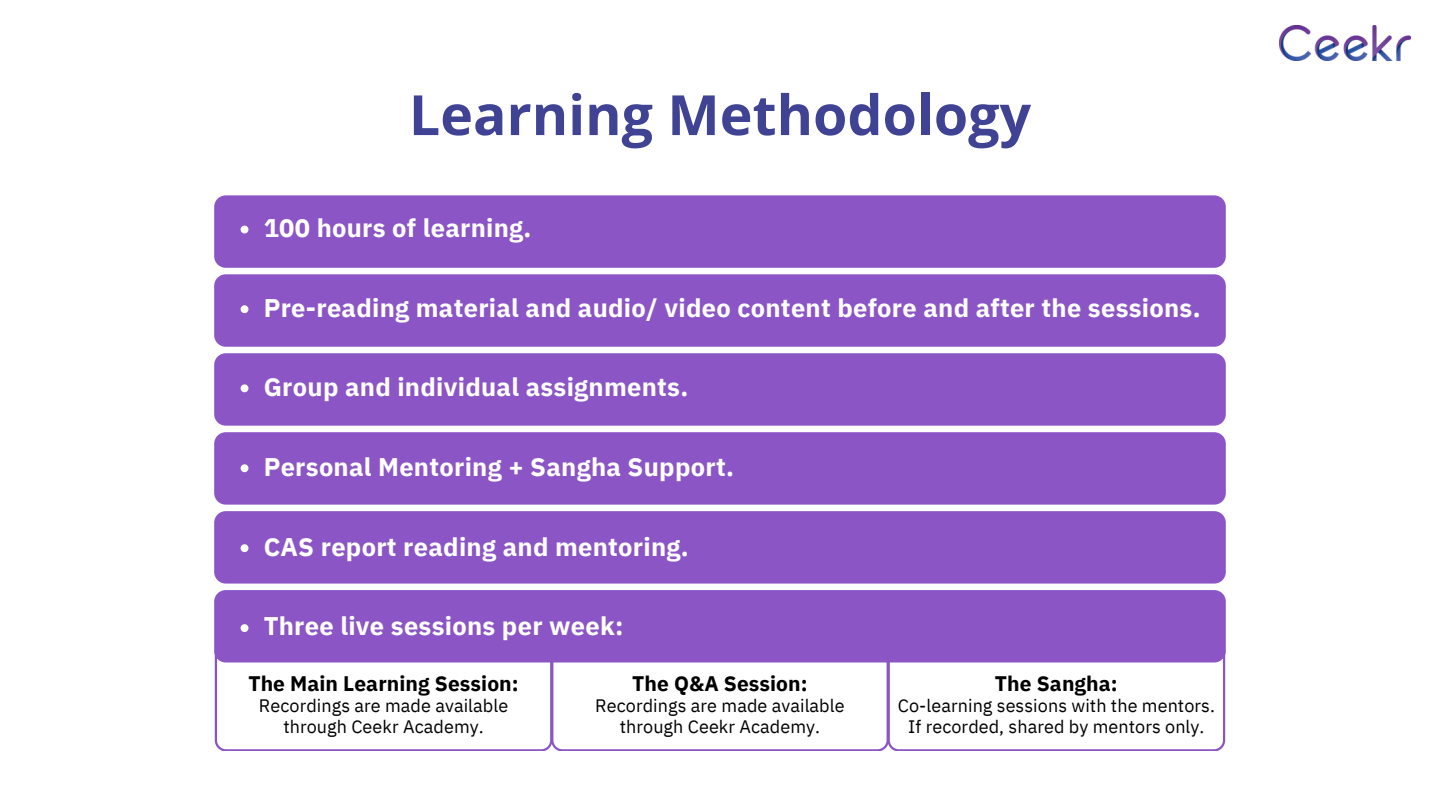
<style>
.page{position:relative;width:1440px;height:810px;background:#fff}
.page>*{position:absolute;margin:0;border:0;box-sizing:border-box;transform-origin:0 0}
.t1{font:700 55.5px "Open Sans";color:#404393}
.t2{font:700 25.5px "IBM Plex Sans";letter-spacing:.01em;color:#fff}
.t3{font:700 21px "IBM Plex Sans";letter-spacing:.005em;color:#000}
.t4{font:18px/20.2px "IBM Plex Sans";letter-spacing:.005em;color:#000;text-align:center}
</style>
<div class="page">
<img style="left:1280px;top:26px;width:130px;height:35px">
<svg style="left:215px;top:657px;width:1010px;height:94px"></svg>
<div style="left:214px;top:195px;width:1012px;height:73px;background:#8b55c5;border-radius:12px"></div>
<div style="left:214px;top:274px;width:1012px;height:73px;background:#8b55c5;border-radius:12px"></div>
<div style="left:214px;top:353px;width:1012px;height:73px;background:#8b55c5;border-radius:12px"></div>
<div style="left:214px;top:432px;width:1012px;height:73px;background:#8b55c5;border-radius:12px"></div>
<div style="left:214px;top:511px;width:1012px;height:73px;background:#8b55c5;border-radius:12px"></div>
<div style="left:214px;top:590px;width:1012px;height:73px;background:#8b55c5;border-radius:12px"></div>
<svg style="left:241px;top:305px;width:7px;height:8px"></svg>
<svg style="left:241px;top:384px;width:7px;height:8px"></svg>
<svg style="left:241px;top:464px;width:7px;height:8px"></svg>
<svg style="left:241px;top:544px;width:7px;height:8px"></svg>
<svg style="left:241px;top:624px;width:7px;height:8px"></svg>
<svg style="left:241px;top:226px;width:7px;height:7px"></svg>
<p class="t1" style="left:409px;top:76px;width:624px">Learning Methodology</p>
<p class="t2" style="left:264px;top:211px;width:269px">100 hours of learning.</p>
<p class="t2" style="left:264px;top:290px;width:938px">Pre-reading material and audio/ video content before and after the sessions.</p>
<p class="t2" style="left:264px;top:370px;width:426px">Group and individual assignments.</p>
<p class="t2" style="left:264px;top:449px;width:472px">Personal Mentoring + Sangha Support.</p>
<p class="t2" style="left:264px;top:529px;width:427px">CAS report reading and mentoring.</p>
<p class="t2" style="left:264px;top:609px;width:361px">Three live sessions per week:</p>
<p class="t3" style="left:248px;top:669px;width:272px">The Main Learning Session:</p>
<p class="t4" style="left:259px;top:695px;width:251px">Recordings are made available through Ceekr Academy.</p>
<p class="t3" style="left:632px;top:669px;width:177px">The Q&amp;A Session:</p>
<p class="t4" style="left:595px;top:695px;width:251px">Recordings are made available through Ceekr Academy.</p>
<p class="t3" style="left:995px;top:669px;width:124px">The Sangha:</p>
<p class="t4" style="left:898px;top:695px;width:319px">Co-learning sessions with the mentors.<br>If recorded, shared by mentors only.</p>
</div>
